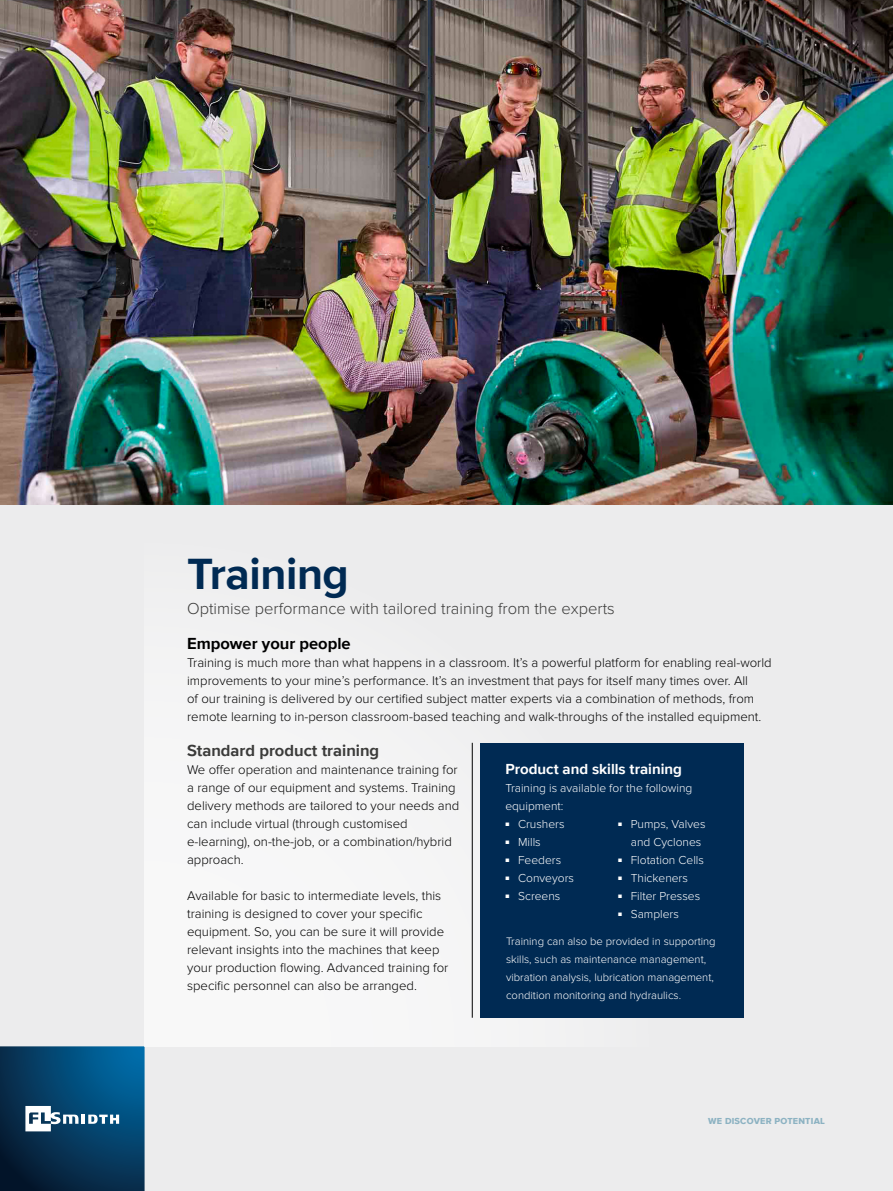
<style>
.page{position:relative;width:893px;height:1191px;background:#ececed}
.page>*{position:absolute;margin:0;border:0;box-sizing:border-box;transform-origin:0 0}
.t1{font:700 45px "Proxima Nova";letter-spacing:-.01em;color:#002a53}
.t2{font:300 16.5px "Proxima Nova";color:#3b3b3a}
.t3{font:700 16.5px "Proxima Nova";color:#3b3b3a}
.t4{font:700 16.5px "Proxima Nova";color:#000}
.t5{font:700 15px "Proxima Nova";color:#fff}
.t6{font:300 13.2px/18px "Proxima Nova";color:#000}
.t7{font:300 12px/18px "Proxima Nova";color:#fff}
.t8{font:300 11.25px/18px "Proxima Nova";color:#fff}
.t9{font:9px "Proxima Nova Extrabld";letter-spacing:.025em;color:#8cb2c2}
</style>
<div class="page">
<img style="left:0;top:0;width:893px;height:504px">
<svg style="left:0;top:1046px;width:145px;height:145px;background:#104569"></svg>
<div style="left:145px;top:530px;width:515px;height:516px;background:#f3f3f4"></div>
<div style="left:480px;top:742px;width:264px;height:275px;background:#002a53"></div>
<hr style="left:472px;top:743px;width:1px;height:274px;background:#000">
<h1 class="t1" style="left:187px;top:540px;width:163px">Training</h1>
<p class="t2" style="left:187px;top:599px;width:429px">Optimise performance with tailored training from the experts</p>
<p class="t4" style="left:187px;top:631px;width:165px">Empower your people</p>
<p class="t6" style="left:187px;top:654px;width:586px">Training is much more than what happens in a classroom. It’s a powerful platform for enabling real-world improvements to your mine’s performance. It’s an investment that pays for itself many times over. All<br>of our training is delivered by our certified subject matter experts via a combination of methods, from remote learning to in-person classroom-based teaching and walk-throughs of the installed equipment.</p>
<p class="t3" style="left:187px;top:738px;width:194px">Standard product training</p>
<p class="t6" style="left:187px;top:760px;width:274px">We offer operation and maintenance training for a range of our equipment and systems. Training delivery methods are tailored to your needs and can include virtual (through customised e-learning), on-the-job, or a combination/hybrid approach.</p>
<p class="t6" style="left:187px;top:886px;width:263px">Available for basic to intermediate levels, this training is designed to cover your specific equipment. So, you can be sure it will provide relevant insights into the machines that keep your production flowing. Advanced training for specific personnel can also be arranged.</p>
<p class="t5" style="left:505px;top:758px;width:178px">Product and skills training</p>
<p class="t7" style="left:505px;top:779px;width:189px">Training is available for the following equipment:</p>
<p class="t7" style="left:505px;top:815px;width:61px"><sup>■</sup> Crushers</p>
<p class="t7" style="left:505px;top:833px;width:37px"><sup>■</sup> Mills</p>
<p class="t7" style="left:505px;top:851px;width:57px"><sup>■</sup> Feeders</p>
<p class="t7" style="left:505px;top:869px;width:70px"><sup>■</sup> Conveyors</p>
<p class="t7" style="left:505px;top:887px;width:57px"><sup>■</sup> Screens</p>
<p class="t7" style="left:631px;top:815px;width:76px;text-indent:-13px"><sup>■</sup> Pumps, Valves and Cyclones</p>
<p class="t7" style="left:618px;top:851px;width:88px"><sup>■</sup> Flotation Cells</p>
<p class="t7" style="left:618px;top:869px;width:71px"><sup>■</sup> Thickeners</p>
<p class="t7" style="left:618px;top:887px;width:84px"><sup>■</sup> Filter Presses</p>
<p class="t7" style="left:618px;top:905px;width:62px"><sup>■</sup> Samplers</p>
<p class="t8" style="left:506px;top:932px;width:211px">Training can also be provided in supporting skills, such as maintenance management, vibration analysis, lubrication management, condition monitoring and hydraulics.</p>
<p class="t9" style="left:708px;top:1114px;width:118px">WE DISCOVER POTENTIAL</p>
</div>
